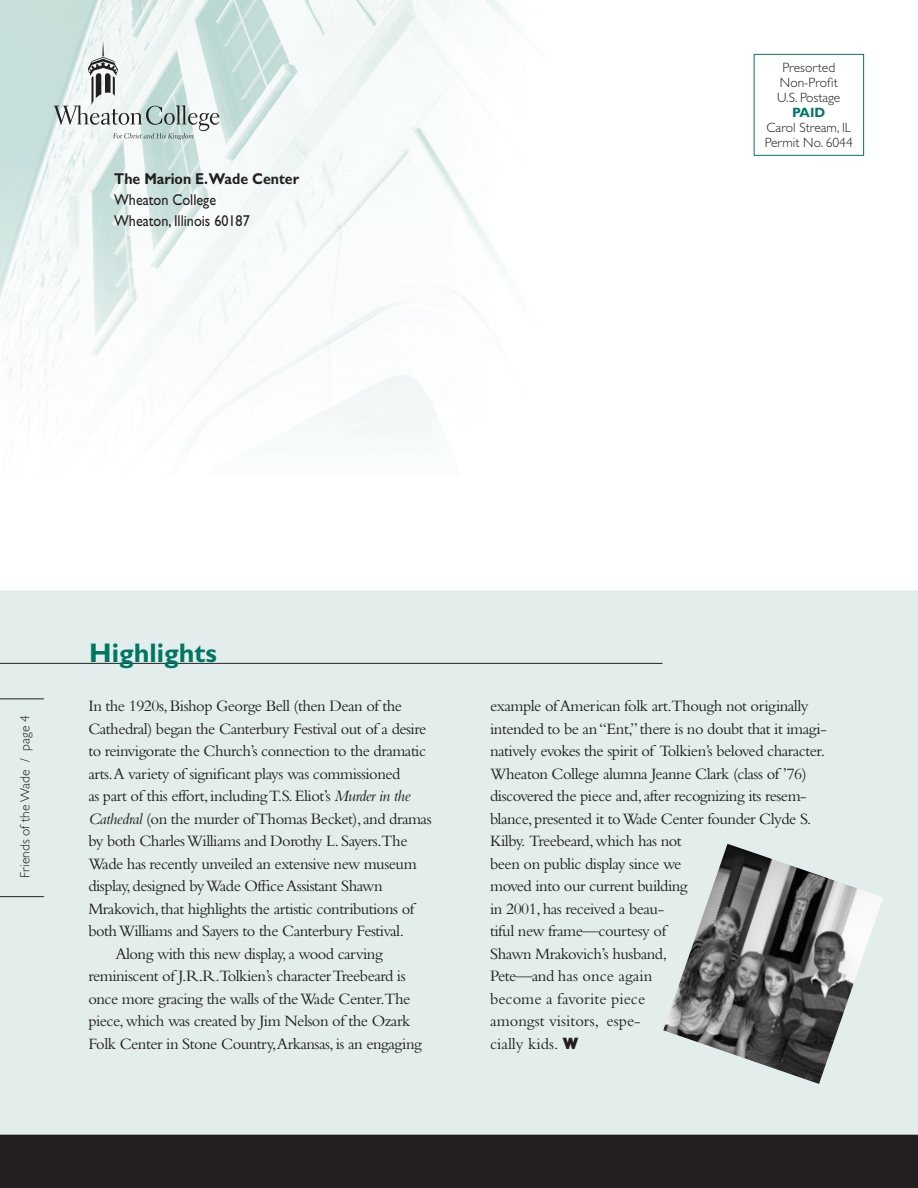
<style>
.page{position:relative;width:918px;height:1188px;background:#fff}
.page>*{position:absolute;margin:0;border:0;box-sizing:border-box;transform-origin:0 0}
.Titles_Medium_Dark{font:700 27px "Gill Sans";color:#007764}
.Body_Text{font:16.5px/22.5px "Bembo";letter-spacing:-.03em;color:#231f20}
.Body_Text_First_Para{font:16.5px/22.5px "Bembo";letter-spacing:-.03em;color:#231f20}
.End_Article_Icon{font:16.5px "Bembo";color:#231f20}
.t1{font:15.75px "Gill Sans";color:#231f20;scale:.9 1}
.t2{font:700 15.75px "Gill Sans";color:#231f20;scale:.9 1}
.t3{font:300 13.5px "Gill Sans";color:#231f20}
.t4{font:700 13.5px "Gill Sans";color:#007764}
.s1{font-style:italic}
.s2{font-family:"Gill Sans";font-weight:800}
</style>
<div class="page">
<img style="left:0;top:0;width:514px;height:446px">
<div style="left:754px;top:54px;width:110px;height:102px;border:1px solid #007764"></div>
<svg style="left:54px;top:41px;width:165px;height:99px"></svg>
<div style="left:0;top:591px;width:918px;height:544px;background:#e3eeec"></div>
<hr style="left:0;top:663px;width:663px;height:1px;background:#231f20">
<div style="left:0;top:1135px;width:918px;height:53px;background:#231f20"></div>
<hr style="left:0;top:896px;width:44px;height:1px;background:#231f20">
<hr style="left:0;top:698px;width:44px;height:1px;background:#231f20">
<img style="left:663px;top:844px;width:220px;height:240px">
<p class="t2" style="left:114px;top:169px;width:207px">The Marion E.Wade Center</p>
<p class="t1" style="left:114px;top:190px;width:115px">Wheaton College</p>
<p class="t1" style="left:114px;top:211px;width:152px">Wheaton, Illinois 60187</p>
<p class="t3" style="left:782px;top:60px;width:54px">Presorted</p>
<p class="t3" style="left:780px;top:75px;width:59px">Non-Profit</p>
<p class="t3" style="left:777px;top:90px;width:65px">U.S. Postage</p>
<p class="t4" style="left:792px;top:105px;width:35px">PAID</p>
<p class="t3" style="left:766px;top:120px;width:86px">Carol Stream, IL</p>
<p class="t3" style="left:765px;top:135px;width:89px">Permit No. 6044</p>
<p class="t3" style="left:17px;top:878px;width:164px;rotate:-90deg">Friends of the Wade / page 4</p>
<p class="Titles_Medium_Dark" style="left:89px;top:637px;width:129px">Highlights</p>
<p class="Body_Text_First_Para" style="left:88px;top:694px;width:345px">In the 1920s, Bishop George Bell (then Dean of the Cathedral) began the Canterbury Festival out of a desire to reinvigorate the Church’s connection to the dramatic arts.A variety of significant plays was commissioned<br>as part of this effort, including T.S. Eliot’s <span class="s1">Murder in the Cathedral</span> (on the murder of Thomas Becket), and dramas by both Charles Williams and Dorothy L. Sayers.The Wade has recently unveiled an extensive new museum display, designed by Wade Office Assistant Shawn Mrakovich, that highlights the artistic contributions of both Williams and Sayers to the Canterbury Festival.</p>
<p class="Body_Text" style="left:88px;top:942px;width:335px;text-indent:27px">Along with this new display, a wood carving reminiscent of J.R.R.Tolkien’s character Treebeard is once more gracing the walls of the Wade Center.The piece, which was created by Jim Nelson of the Ozark Folk Center in Stone Country,Arkansas, is an engaging</p>
<p class="Body_Text" style="left:490px;top:695px;width:338px">example of American folk art.Though not originally intended to be an “Ent,” there is no doubt that it imagi&shy;natively evokes the spirit of Tolkien’s beloved character.<br>Wheaton College alumna Jeanne Clark (class of ’76) discovered the piece and, after recognizing its resem&shy;blance, presented it to Wade Center founder Clyde S.<br>Kilby. Treebeard, which has not<br>been on public display since we<br>moved into our current building<br>in 2001, has received a beau-<br>tiful new frame—courtesy of<br>Shawn Mrakovich’s husband,<br>Pete—and has once again<br>become a favorite piece<br>amongst visitors, espe-</p>
<p class="End_Article_Icon" style="left:490px;top:1034px;width:90px">cially kids. <span class="s2">W</span></p>
</div>
